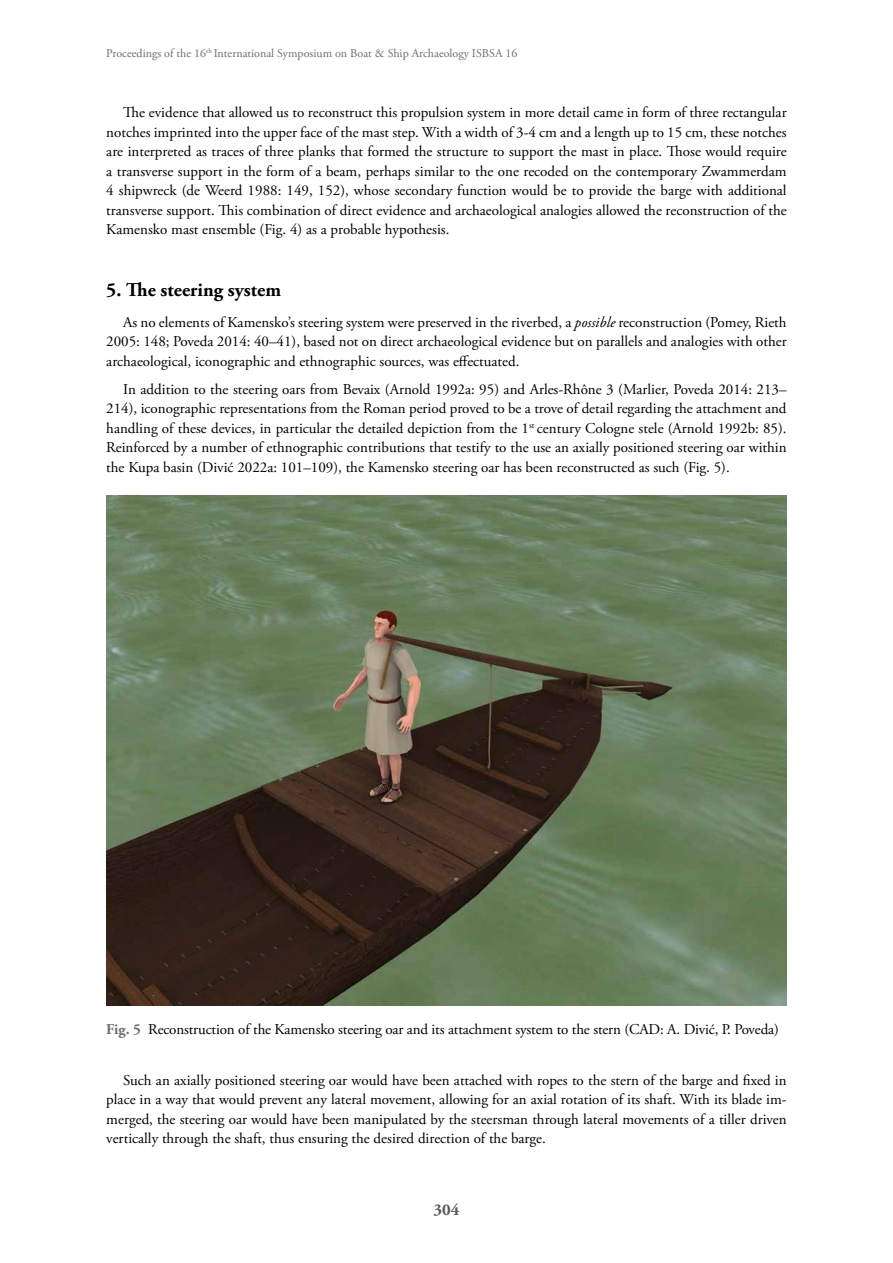
<style>
.page{position:relative;width:893px;height:1263px;background:#fff}
.page>*{position:absolute;margin:0;border:0;box-sizing:border-box;transform-origin:0 0}
.t1{font:700 19.5px "Adobe Garamond Pro";color:#000}
.t2{font:700 16.5px "Adobe Garamond Pro";color:#58595b}
.t3{font:15px/19.5px "Adobe Garamond Pro";color:#000;text-align:justify}
.t4{font:12px "Adobe Garamond Pro";color:#6d6e71}
.s1{font-style:italic}
.s2{font-weight:700;color:#6d6e71}
</style>
<div class="page">
<img style="left:106px;top:495px;width:681px;height:511px">
<p class="t4" style="left:106px;top:46px;width:413px">Proceedings of the 16<sup>th</sup> International Symposium on Boat &amp; Ship Archaeology ISBSA 16</p>
<p class="t3" style="left:106px;top:103px;width:682px;text-indent:17px">The evidence that allowed us to reconstruct this propulsion system in more detail came in form of three rectangular notches imprinted into the upper face of the mast step. With a width of 3-4 cm and a length up to 15 cm, these notches are interpreted as traces of three planks that formed the structure to support the mast in place. Those would require a transverse support in the form of a beam, perhaps similar to the one recoded on the contemporary Zwammerdam 4 shipwreck (de Weerd 1988: 149, 152), whose secondary function would be to provide the barge with additional transverse support. This combination of direct evidence and archaeological analogies allowed the reconstruction of the Kamensko mast ensemble (Fig. 4) as a probable hypothesis.</p>
<h1 class="t1" style="left:106px;top:279px;width:176px">5. The steering system</h1>
<p class="t3" style="left:106px;top:313px;width:682px;text-indent:17px">As no elements of Kamensko’s steering system were preserved in the riverbed, a <span class="s1">possible</span> reconstruction (Pomey, Rieth 2005: 148; Poveda 2014: 40–41), based not on direct archaeological evidence but on parallels and analogies with other archaeological, iconographic and ethnographic sources, was effectuated.</p>
<p class="t3" style="left:106px;top:380px;width:682px;text-indent:17px">In addition to the steering oars from Bevaix (Arnold 1992a: 95) and Arles-Rhône 3 (Marlier, Poveda 2014: 213– 214), iconographic representations from the Roman period proved to be a trove of detail regarding the attachment and handling of these devices, in particular the detailed depiction from the 1<sup>st</sup> century Cologne stele (Arnold 1992b: 85).<br>Reinforced by a number of ethnographic contributions that testify to the use an axially positioned steering oar within the Kupa basin (Divić 2022a: 101–109), the Kamensko steering oar has been reconstructed as such (Fig. 5).</p>
<p class="t3" style="left:106px;top:1020px;width:674px"><span class="s2">Fig. 5</span> Reconstruction of the Kamensko steering oar and its attachment system to the stern (CAD: A. Divić, P. Poveda)</p>
<p class="t3" style="left:106px;top:1071px;width:682px;text-indent:17px">Such an axially positioned steering oar would have been attached with ropes to the stern of the barge and fixed in place in a way that would prevent any lateral movement, allowing for an axial rotation of its shaft. With its blade im&shy;merged, the steering oar would have been manipulated by the steersman through lateral movements of a tiller driven vertically through the shaft, thus ensuring the desired direction of the barge.</p>
<p class="t2" style="left:434px;top:1200px;width:27px">304</p>
</div>
